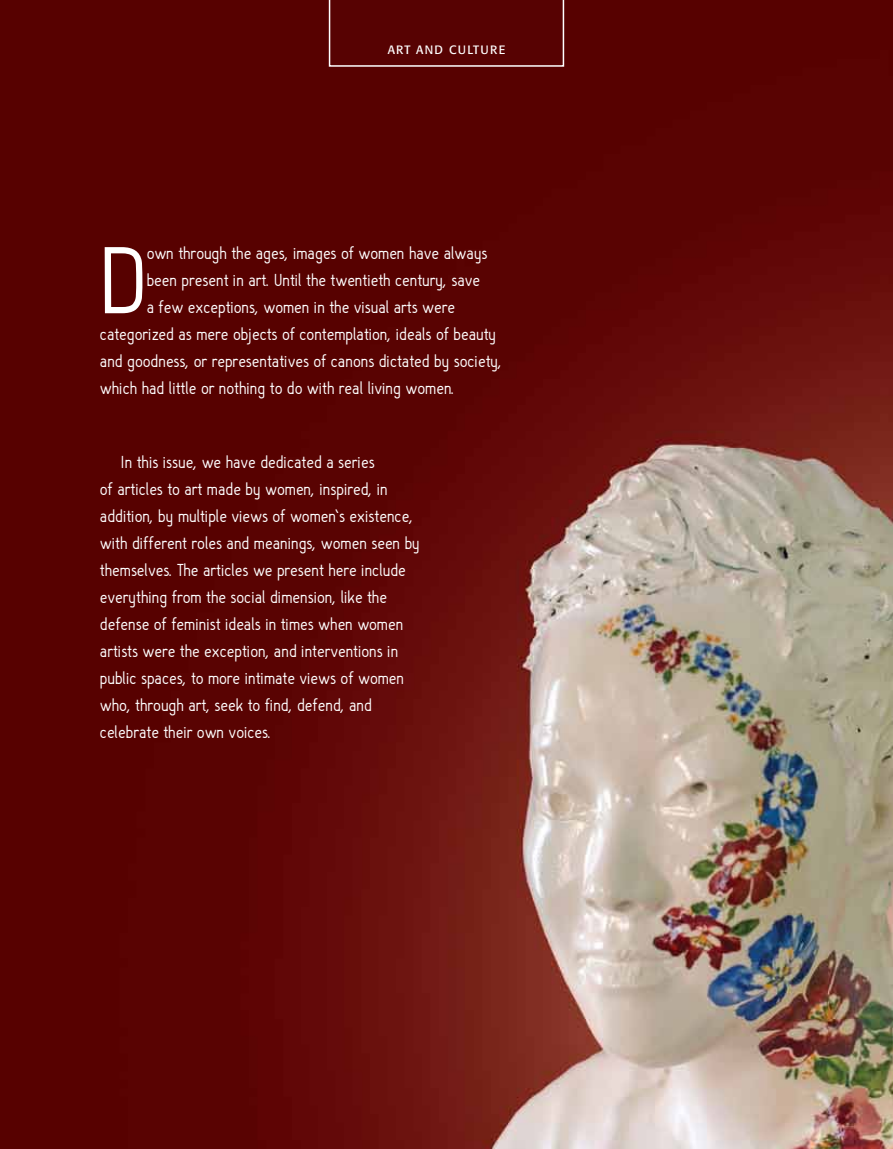
<style>
.page{position:relative;width:893px;height:1149px;background:#fff}
.page>*{position:absolute;margin:0;border:0;box-sizing:border-box;transform-origin:0 0}
.t1{font:100.5px "Hallo Sans";color:#fff}
.t2{font:18px/27px "Hallo Sans";color:#fff}
.t3{font:12px "Formata";letter-spacing:.1em;color:#fff}
</style>
<div class="page">
<img style="left:0;top:0;width:893px;height:1148px">
<div style="left:329px;top:0;width:235px;height:67px;background:#570202"></div>
<p class="t3" style="left:388px;top:43px;width:119px">ART AND CULTURE</p>
<h1 class="t1" style="left:100px;top:228px;width:48px">D</h1>
<p class="t2" style="left:147px;top:240px;width:342px">own through the ages, images of women have always</p>
<p class="t2" style="left:147px;top:267px;width:335px">been present in art. Until the twentieth century, save</p>
<p class="t2" style="left:147px;top:294px;width:310px">a few exceptions, women in the visual arts were</p>
<p class="t2" style="left:100px;top:321px;width:398px">categorized as mere objects of contemplation, ideals of beauty</p>
<p class="t2" style="left:100px;top:348px;width:404px">and goodness, or representatives of canons dictated by society,</p>
<p class="t2" style="left:100px;top:375px;width:356px">which had little or nothing to do with real living women.</p>
<p class="t2" style="left:100px;top:449px;width:321px;text-indent:21px">In this issue, we have dedicated a series<br>of articles to art made by women, inspired, in addition, by multiple views of women’s existence, with different roles and meanings, women seen by themselves. The articles we present here include everything from the social dimension, like the defense of feminist ideals in times when women artists were the exception, and interventions in public spaces, to more intimate views of women who, through art, seek to find, defend, and celebrate their own voices.</p>
</div>
